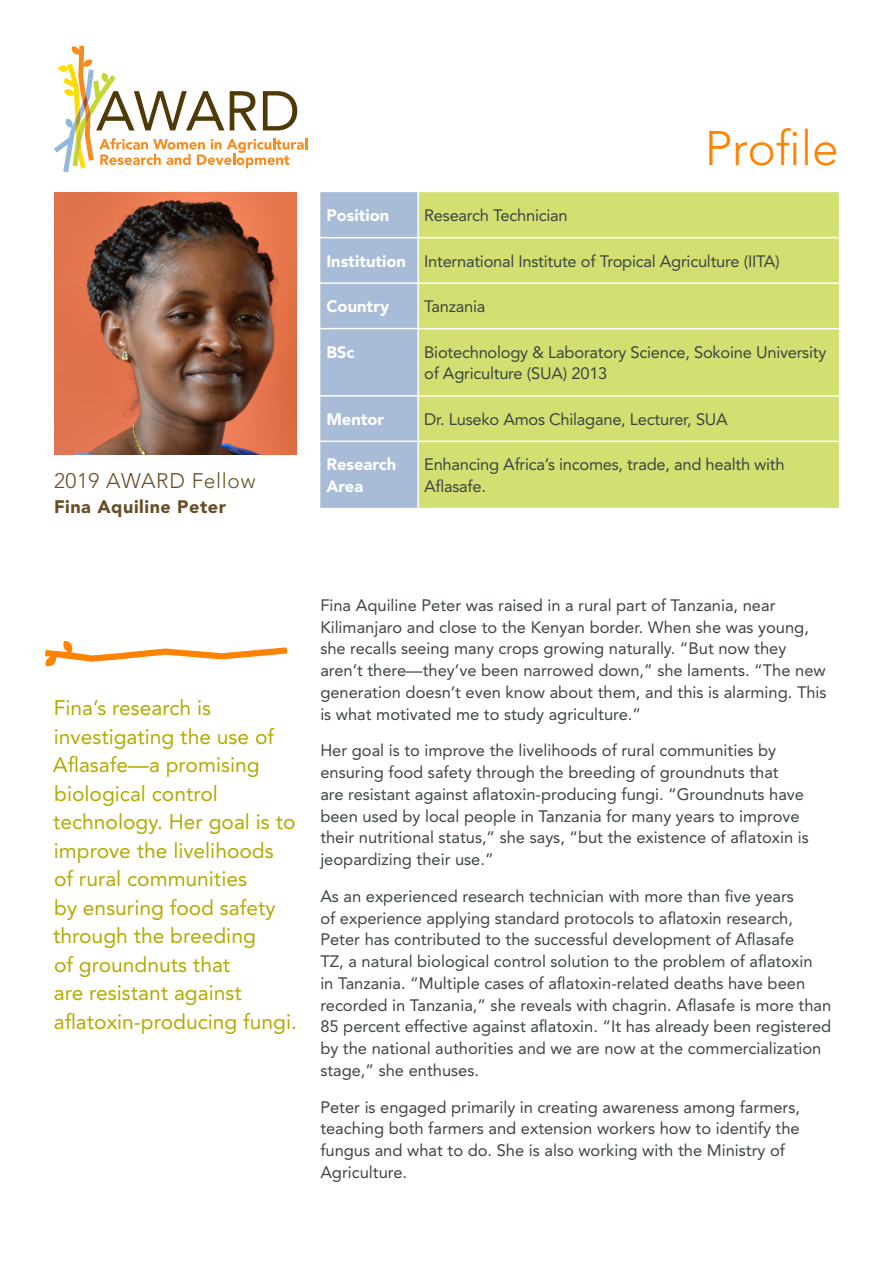
<style>
.page{position:relative;width:893px;height:1263px;background:#fff}
.page>*{position:absolute;margin:0;border:0;box-sizing:border-box;transform-origin:0 0}
.t1{font:300 48px "Avenir LT Std";color:#ff8200}
.pull_quote{font:21px/28.5px "Avenir LT Std";color:#b3ab00}
._2013_AWARD_Fellow{font:300 21px "Avenir LT Std";letter-spacing:.03em;color:#674e26}
.Fellow_Name{font:900 18px "Avenir LT Std";letter-spacing:.03em;color:#674e26}
.Award_Body_Copy{font:16.5px/21.8px "Avenir LT Std";color:#3d4543}
.Chart_Data{font:16.5px/21.8px "Avenir LT Std";letter-spacing:-.015em;color:#3d4543}
.Chart_Headings{font:900 16.5px/21.8px "Avenir LT Std";color:#fff}
</style>
<div class="page">
<svg style="left:54px;top:46px;width:253px;height:126px"></svg>
<div style="left:320px;top:192px;width:97px;height:316px;background:#a8bbd7"></div>
<div style="left:419px;top:192px;width:420px;height:316px;background:#d4df71"></div>
<hr style="left:320px;top:237px;width:98px;height:1px;background:#fff">
<hr style="left:418px;top:237px;width:421px;height:1px;background:#fff">
<hr style="left:320px;top:282px;width:98px;height:2px;background:#fff">
<hr style="left:418px;top:282px;width:421px;height:2px;background:#fff">
<hr style="left:320px;top:328px;width:98px;height:1px;background:#fff">
<hr style="left:418px;top:328px;width:421px;height:1px;background:#fff">
<hr style="left:320px;top:395px;width:98px;height:2px;background:#fff">
<hr style="left:418px;top:395px;width:421px;height:2px;background:#fff">
<hr style="left:320px;top:441px;width:98px;height:1px;background:#fff">
<hr style="left:418px;top:441px;width:421px;height:1px;background:#fff">
<svg style="left:45px;top:641px;width:242px;height:26px"></svg>
<img style="left:54px;top:192px;width:242px;height:262px">
<p class="t1" style="left:705px;top:120px;width:136px">Profile</p>
<p class="Chart_Headings" style="left:326px;top:204px;width:64px">Position</p>
<p class="Chart_Data" style="left:424px;top:205px;width:145px">Research Technician</p>
<p class="Chart_Headings" style="left:326px;top:250px;width:81px">Institution</p>
<p class="Chart_Data" style="left:424px;top:250px;width:357px">International Institute of Tropical Agriculture (IITA)</p>
<p class="Chart_Headings" style="left:326px;top:295px;width:64px">Country</p>
<p class="Chart_Data" style="left:424px;top:296px;width:63px">Tanzania</p>
<p class="Chart_Headings" style="left:326px;top:341px;width:30px">BSc</p>
<p class="Chart_Data" style="left:424px;top:341px;width:404px">Biotechnology &amp; Laboratory Science, Sokoine University of Agriculture (SUA) 2013</p>
<p class="Chart_Headings" style="left:326px;top:408px;width:60px">Mentor</p>
<p class="Chart_Data" style="left:424px;top:408px;width:305px">Dr. Luseko Amos Chilagane, Lecturer, SUA</p>
<p class="Chart_Headings" style="left:326px;top:454px;width:71px">Research<br>Area</p>
<p class="Chart_Data" style="left:424px;top:454px;width:362px">Enhancing Africa’s incomes, trade, and health with</p>
<p class="_2013_AWARD_Fellow" style="left:54px;top:468px;width:203px">2019 AWARD Fellow</p>
<p class="Chart_Data" style="left:424px;top:476px;width:63px">Aflasafe.</p>
<p class="Fellow_Name" style="left:54px;top:496px;width:174px">Fina Aquiline Peter</p>
<p class="pull_quote" style="left:53px;top:694px;width:245px">Fina’s research is investigating the use of<br>Aflasafe—a promising biological control technology. Her goal is to improve the livelihoods of rural communities<br>by ensuring food safety through the breeding<br>of groundnuts that<br>are resistant against aflatoxin-producing fungi.</p>
<p class="Award_Body_Copy" style="left:320px;top:594px;width:508px">Fina Aquiline Peter was raised in a rural part of Tanzania, near Kilimanjaro and close to the Kenyan border. When she was young, she recalls seeing many crops growing naturally. “But now they aren’t there—they’ve been narrowed down,” she laments. “The new generation doesn’t even know about them, and this is alarming. This is what motivated me to study agriculture.”</p>
<p class="Award_Body_Copy" style="left:320px;top:740px;width:490px">Her goal is to improve the livelihoods of rural communities by ensuring food safety through the breeding of groundnuts that<br>are resistant against aflatoxin-producing fungi. “Groundnuts have been used by local people in Tanzania for many years to improve their nutritional status,” she says, “but the existence of aflatoxin is jeopardizing their use.”</p>
<p class="Award_Body_Copy" style="left:320px;top:885px;width:512px">As an experienced research technician with more than five years<br>of experience applying standard protocols to aflatoxin research, Peter has contributed to the successful development of Aflasafe<br>TZ, a natural biological control solution to the problem of aflatoxin<br>in Tanzania. “Multiple cases of aflatoxin-related deaths have been recorded in Tanzania,” she reveals with chagrin. Aflasafe is more than 85 percent effective against aflatoxin. “It has already been registered by the national authorities and we are now at the commercialization stage,” she enthuses.</p>
<p class="Award_Body_Copy" style="left:320px;top:1096px;width:481px">Peter is engaged primarily in creating awareness among farmers, teaching both farmers and extension workers how to identify the fungus and what to do. She is also working with the Ministry of Agriculture.</p>
</div>
